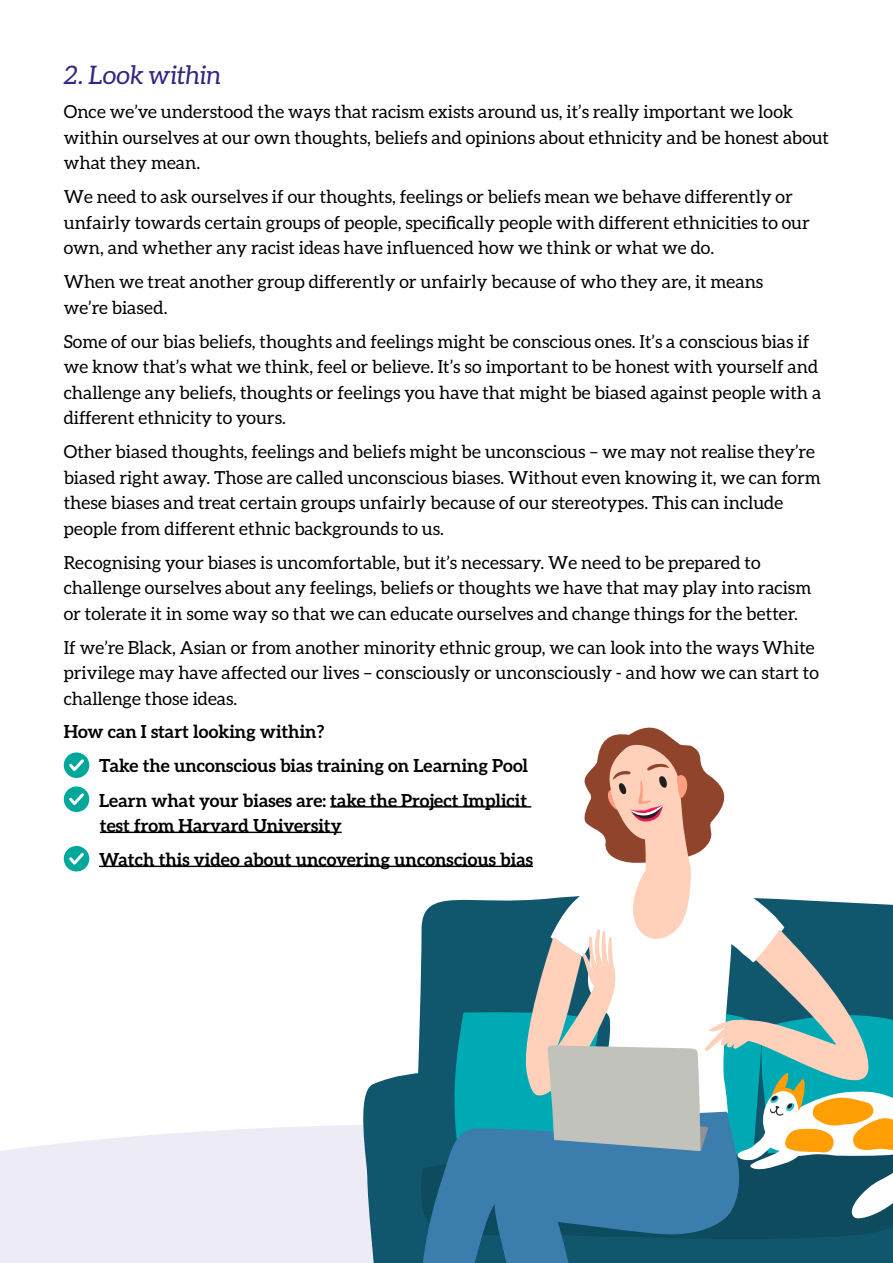
<style>
.page{position:relative;width:893px;height:1263px;background:#fff}
.page>*{position:absolute;margin:0;border:0;box-sizing:border-box;transform-origin:0 0}
.t1{font:italic 25.5px "Aleo";color:#312783}
.t2{font:18px/25.5px "Aleo";color:#000}
.t3{font:700 18px/25.5px "Aleo";color:#000}
</style>
<div class="page">
<svg style="left:0;top:1125px;width:355px;height:138px;background:#eeecf6"></svg>
<svg style="left:355px;top:1047px;width:538px;height:216px;background:#4d8092"></svg>
<svg style="left:422px;top:1242px;width:319px;height:21px;background:#1f6484"></svg>
<svg style="left:419px;top:727px;width:474px;height:515px"></svg>
<hr style="left:330px;top:806px;width:201px;height:1px;background:#000">
<hr style="left:100px;top:832px;width:242px;height:1px;background:#000">
<hr style="left:99px;top:866px;width:434px;height:1px;background:#000">
<div style="left:64px;top:752px;width:25px;height:26px;background:#00a79b;border-radius:50%"></div>
<svg style="left:66px;top:757px;width:21px;height:17px"></svg>
<div style="left:64px;top:786px;width:25px;height:26px;background:#00a79b;border-radius:50%"></div>
<svg style="left:66px;top:791px;width:21px;height:17px"></svg>
<div style="left:64px;top:846px;width:25px;height:25px;background:#00a79b;border-radius:50%"></div>
<svg style="left:66px;top:850px;width:21px;height:18px"></svg>
<p class="t1" style="left:64px;top:61px;width:159px">2. Look within</p>
<p class="t2" style="left:64px;top:99px;width:767px">Once we’ve understood the ways that racism exists around us, it’s really important we look within ourselves at our own thoughts, beliefs and opinions about ethnicity and be honest about what they mean.</p>
<p class="t2" style="left:64px;top:184px;width:748px">We need to ask ourselves if our thoughts, feelings or beliefs mean we behave differently or unfairly towards certain groups of people, specifically people with different ethnicities to our own, and whether any racist ideas have influenced how we think or what we do.</p>
<p class="t2" style="left:64px;top:269px;width:701px">When we treat another group differently or unfairly because of who they are, it means we’re biased.</p>
<p class="t2" style="left:64px;top:328px;width:759px">Some of our bias beliefs, thoughts and feelings might be conscious ones. It’s a conscious bias if we know that’s what we think, feel or believe. It’s so important to be honest with yourself and challenge any beliefs, thoughts or feelings you have that might be biased against people with a different ethnicity to yours.</p>
<p class="t2" style="left:64px;top:439px;width:759px">Other biased thoughts, feelings and beliefs might be unconscious – we may not realise they’re biased right away. Those are called unconscious biases. Without even knowing it, we can form these biases and treat certain groups unfairly because of our stereotypes. This can include people from different ethnic backgrounds to us.</p>
<p class="t2" style="left:64px;top:549px;width:749px">Recognising your biases is uncomfortable, but it’s necessary. We need to be prepared to challenge ourselves about any feelings, beliefs or thoughts we have that may play into racism or tolerate it in some way so that we can educate ourselves and change things for the better.</p>
<p class="t2" style="left:64px;top:634px;width:757px">If we’re Black, Asian or from another minority ethnic group, we can look into the ways White privilege may have affected our lives – consciously or unconsciously - and how we can start to challenge those ideas.</p>
<p class="t3" style="left:64px;top:719px;width:262px">How can I start looking within?</p>
<p class="t3" style="left:99px;top:753px;width:431px">Take the unconscious bias training on Learning Pool</p>
<p class="t3" style="left:99px;top:787px;width:430px">Learn what your biases are: take the Project Implicit test from Harvard University</p>
<p class="t3" style="left:99px;top:846px;width:435px">Watch this video about uncovering unconscious bias</p>
</div>
